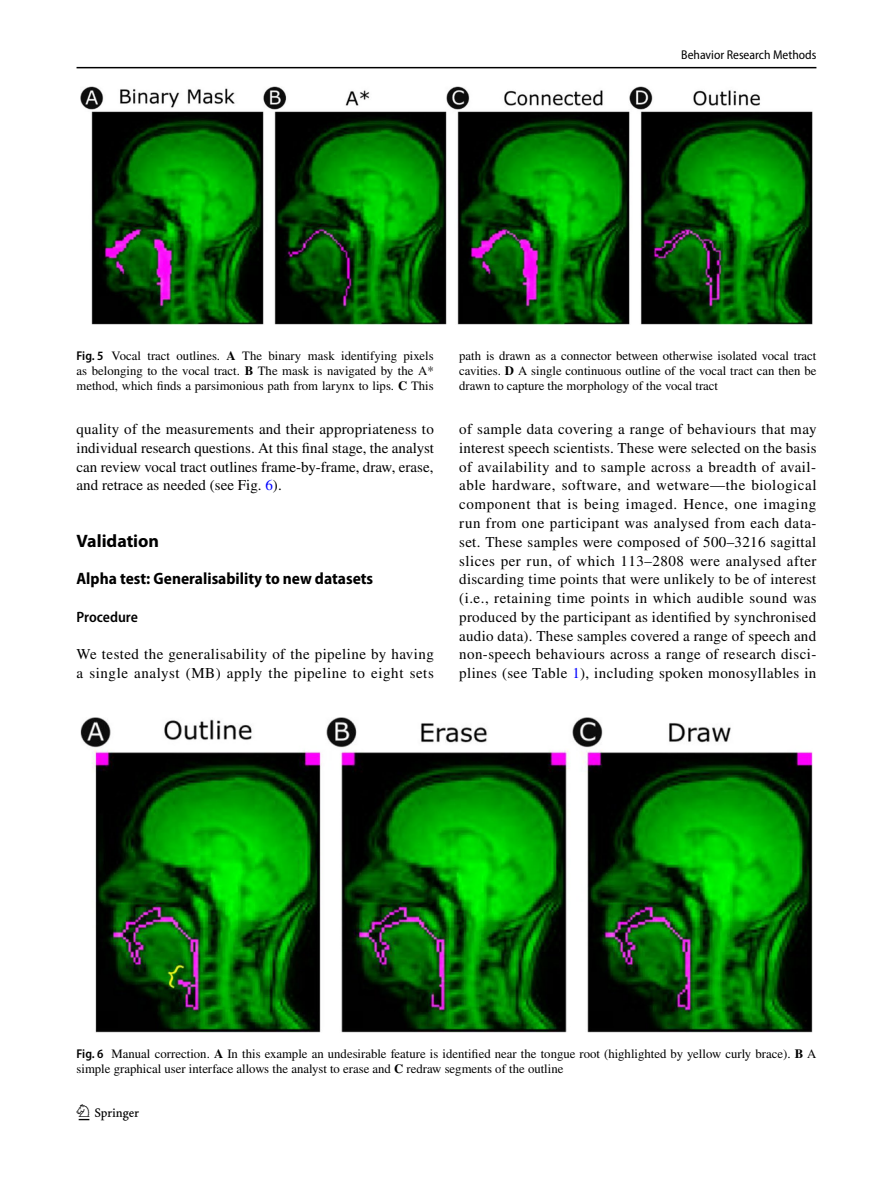
<style>
.page{position:relative;width:893px;height:1187px;background:#fff}
.page>*{position:absolute;margin:0;border:0;box-sizing:border-box;transform-origin:0 0}
.t1{font:22.5px "Springnew Regular 2";color:#000}
.t2{font:700 18px "Myriad Pro";color:#000}
.t3{font:700 semi-condensed 16.5px "Myriad Pro";color:#000}
.t4{font:15px/18.8px "STIX";letter-spacing:.025em;color:#000;text-align:justify}
.t5{font:600 semi-condensed 15px "Myriad Pro";letter-spacing:-.005em;color:#000}
.t6{font:12.75px/15px "STIX";color:#000;text-align:justify}
.t7{font:semi-condensed 12.75px "Myriad Pro";color:#000}
.s1{font-family:"Myriad Pro";font-weight:600;font-stretch:semi-condensed}
.s2{font-weight:700}
.s3{color:#00f}
</style>
<div class="page">
<hr style="left:77px;top:67px;width:739px;height:1px;background:#000">
<img style="left:81px;top:87px;width:731px;height:238px">
<img style="left:81px;top:717px;width:731px;height:315px">
<p class="t7" style="left:681px;top:48px;width:137px">Behavior Research Methods</p>
<p class="t6" style="left:77px;top:349px;width:359px"><span class="s1">Fig. 5</span> Vocal tract outlines. <span class="s2">A</span> The binary mask identifying pixels as belonging to the vocal tract. <span class="s2">B</span> The mask is navigated by the A* method, which finds a parsimonious path from larynx to lips. <span class="s2">C</span> This</p>
<p class="t6" style="left:459px;top:349px;width:359px">path is drawn as a connector between otherwise isolated vocal tract cavities. <span class="s2">D</span> A single continuous outline of the vocal tract can then be drawn to capture the morphology of the vocal tract</p>
<p class="t4" style="left:77px;top:421px;width:359px">quality of the measurements and their appropriateness to individual research questions. At this final stage, the analyst can review vocal tract outlines frame-by-frame, draw, erase, and retrace as needed (see Fig. <span class="s3">6</span>).</p>
<p class="t2" style="left:77px;top:529px;width:84px">Validation</p>
<p class="t3" style="left:77px;top:569px;width:298px">Alpha test: Generalisability to new datasets</p>
<p class="t5" style="left:77px;top:608px;width:63px">Procedure</p>
<p class="t4" style="left:77px;top:646px;width:359px">We tested the generalisability of the pipeline by having a single analyst (MB) apply the pipeline to eight sets</p>
<p class="t4" style="left:459px;top:421px;width:359px">of sample data covering a range of behaviours that may interest speech scientists. These were selected on the basis of availability and to sample across a breadth of avail&shy;able hardware, software, and wetware—the biological component that is being imaged. Hence, one imaging run from one participant was analysed from each data&shy;set. These samples were composed of 500–3216 sagittal slices per run, of which 113–2808 were analysed after discarding time points that were unlikely to be of interest (i.e., retaining time points in which audible sound was produced by the participant as identified by synchronised audio data). These samples covered a range of speech and non-speech behaviours across a range of research disci&shy;plines (see Table <span class="s3">1</span>), including spoken monosyllables in</p>
<p class="t6" style="left:77px;top:1047px;width:741px"><span class="s1">Fig. 6</span> Manual correction. <span class="s2">A</span> In this example an undesirable feature is identified near the tongue root (highlighted by yellow curly brace). <span class="s2">B</span> A simple graphical user interface allows the analyst to erase and <span class="s2">C</span> redraw segments of the outline</p>
<h1 class="t1" style="left:79px;top:1104px;width:62px">1 3</h1>
</div>
